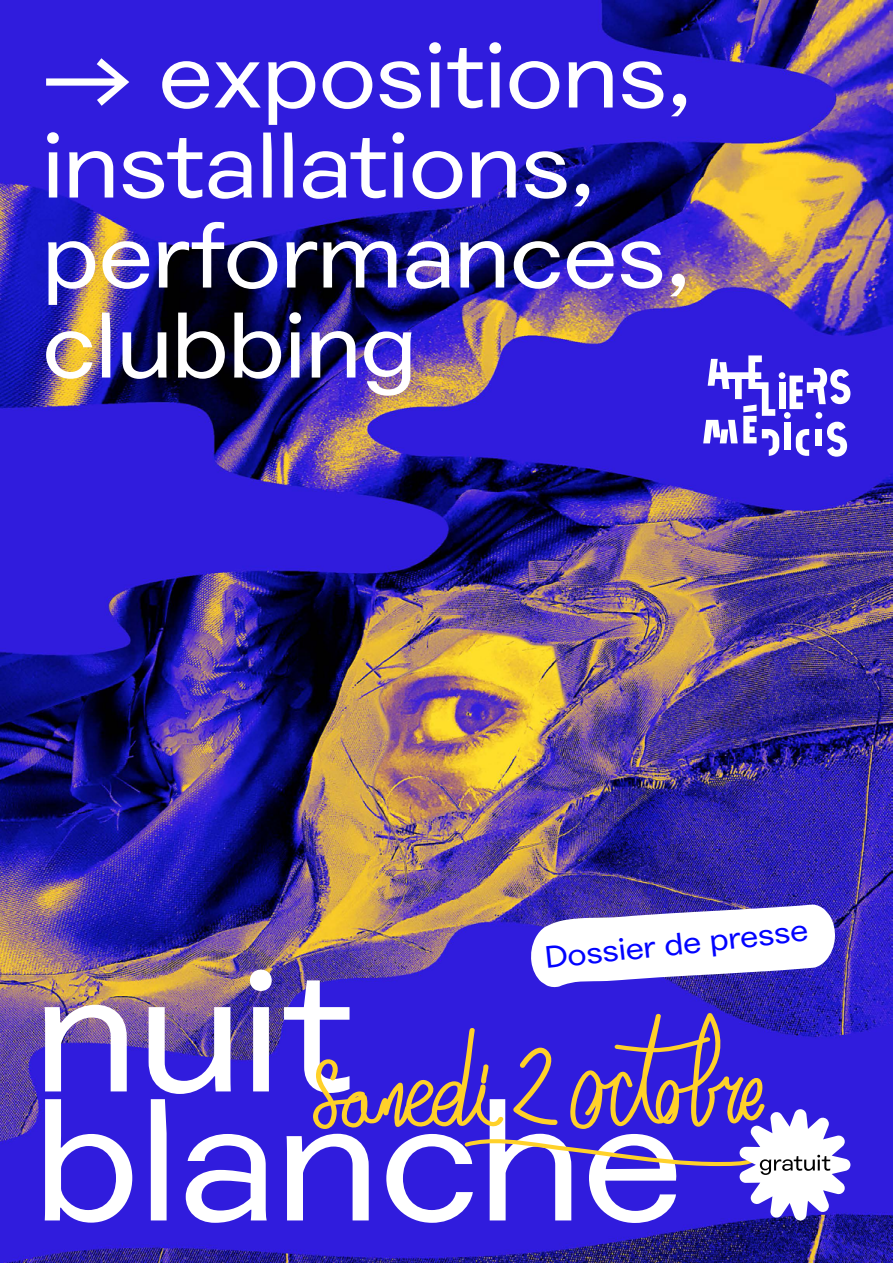
<style>
.page{position:relative;width:893px;height:1263px;background:#fff}
.page>*{position:absolute;margin:0;border:0;box-sizing:border-box;transform-origin:0 0}
.t1{font:168px/129px "Agipo Reg Ext";color:#fff}
.t2{font:90px/90px "Agipo Reg Ext";color:#fff}
.t3{font:30px "Agipo Reg Ext";color:#0203ff}
</style>
<div class="page">
<img style="left:0;top:0;width:893px;height:1263px">
<svg style="left:530px;top:904px;width:305px;height:83px"></svg>
<div style="left:779px;top:382px;width:6px;height:27px;background:#fff"></div>
<div style="left:779px;top:372px;width:6px;height:7px;background:#fff;border-radius:50%"></div>
<div style="left:784px;top:412px;width:7px;height:7px;background:#fff;border-radius:50%"></div>
<div style="left:815px;top:412px;width:7px;height:7px;background:#fff;border-radius:50%"></div>
<div style="left:784px;top:422px;width:7px;height:28px;background:#fff"></div>
<div style="left:815px;top:429px;width:7px;height:16px;background:#fff"></div>
<svg style="left:796px;top:429px;width:13px;height:27px"></svg>
<svg style="left:789px;top:368px;width:61px;height:41px"></svg>
<svg style="left:827px;top:422px;width:20px;height:35px"></svg>
<svg style="left:703px;top:355px;width:76px;height:101px"></svg>
<svg style="left:311px;top:1013px;width:539px;height:208px;background:#523dcb"></svg>
<p class="t2" style="left:43px;top:23px;width:651px">→ expositions, installations, performances, clubbing</p>
<p class="t3" style="left:543px;top:934px;width:265px;rotate:-6deg">Dossier de presse</p>
<h1 class="t1" style="left:34px;top:953px;width:650px">nuit blanche</h1>
</div>
